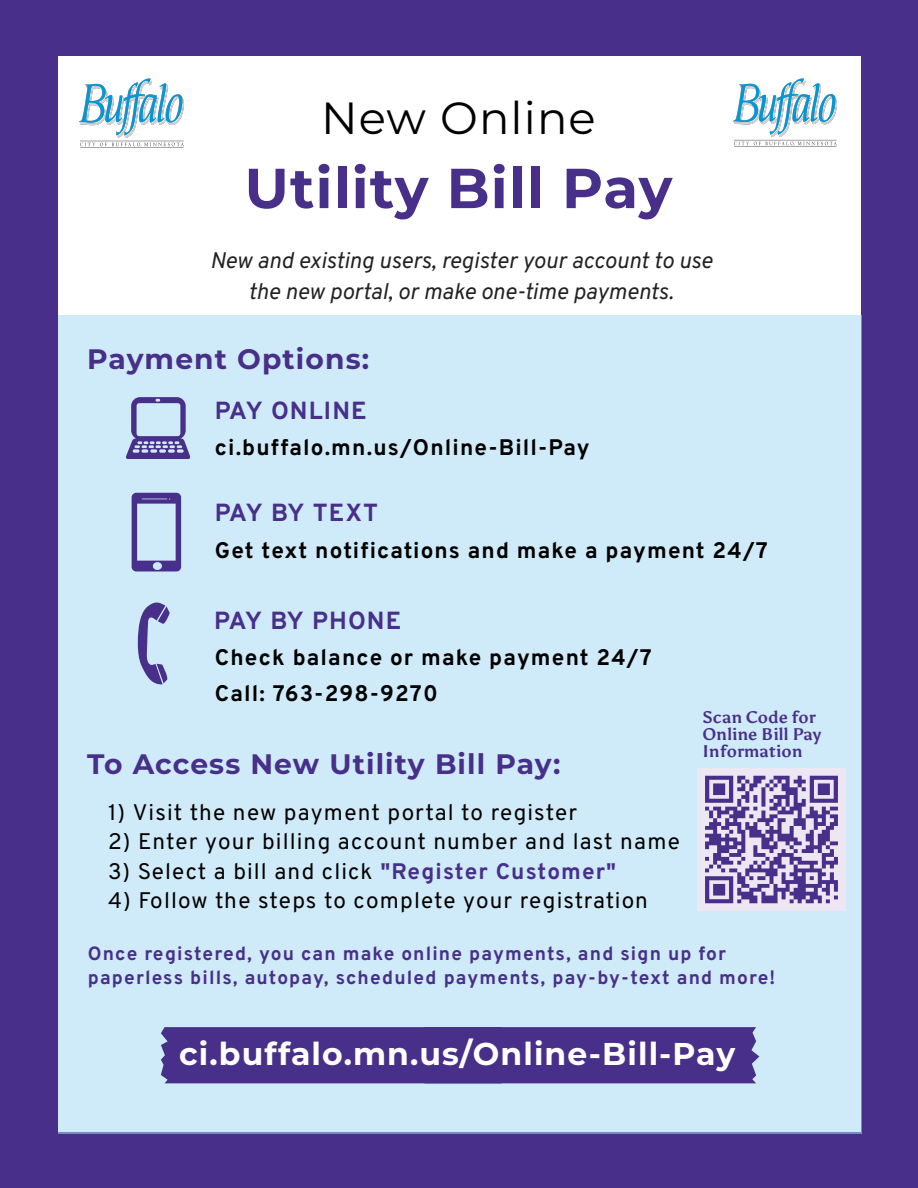
<style>
.page{position:relative;width:918px;height:1188px;background:#482f8a}
.page>*{position:absolute;margin:0;border:0;box-sizing:border-box;transform-origin:0 0}
.t1{font:700 56.25px "Montserrat";letter-spacing:.02em;color:#482f8a}
.t2{font:45px "Montserrat";letter-spacing:.025em;color:#000}
.t3{font:700 31.5px "Montserrat";letter-spacing:.035em;color:#fff}
.t4{font:700 28.2px "Montserrat";letter-spacing:.04em;color:#482f8a}
.t5{font:700 24.75px "Overpass";letter-spacing:.04em;color:#482f8a}
.t6{font:700 24.75px "Overpass";letter-spacing:.005em;color:#482f8a}
.t7{font:22.5px "Overpass";letter-spacing:.05em;color:#000}
.t8{font:700 22.5px "Overpass";letter-spacing:.05em;color:#000}
.t9{font:italic 22.5px "Overpass";color:#222}
.t10{font:700 19.2px/24.8px "Overpass";letter-spacing:.06em;color:#482f8a}
.t11{font:700 16.8px/16.8px "Asul";color:#482f8a}
.s1{font-weight:700;color:#482f8a}
</style>
<div class="page">
<div style="left:58px;top:56px;width:803px;height:1076px;background:#fff"></div>
<div style="left:58px;top:315px;width:804px;height:819px;background:#cfeaf8"></div>
<img style="left:80px;top:79px;width:103px;height:68px">
<img style="left:734px;top:79px;width:103px;height:67px">
<svg style="left:126px;top:397px;width:65px;height:62px"></svg>
<svg style="left:132px;top:493px;width:49px;height:79px"></svg>
<svg style="left:137px;top:602px;width:33px;height:83px"></svg>
<div style="left:161px;top:1027px;width:598px;height:56px;background:#482f8a"></div>
<img style="left:698px;top:768px;width:148px;height:142px">
<p class="t2" style="left:321px;top:90px;width:276px">New Online</p>
<p class="t1" style="left:245px;top:154px;width:429px">Utility Bill Pay</p>
<p class="t9" style="left:210px;top:248px;width:504px">New and existing users, register your account to use</p>
<p class="t9" style="left:249px;top:279px;width:426px">the new portal, or make one-time payments.</p>
<p class="t4" style="left:87px;top:342px;width:283px">Payment Options:</p>
<p class="t5" style="left:215px;top:397px;width:153px">PAY ONLINE</p>
<p class="t8" style="left:215px;top:435px;width:376px">ci.buffalo.mn.us/Online-Bill-Pay</p>
<p class="t6" style="left:215px;top:499px;width:165px">PAY BY TEXT</p>
<p class="t8" style="left:215px;top:538px;width:555px">Get text notifications and make a payment 24/7</p>
<p class="t5" style="left:214px;top:607px;width:188px">PAY BY PHONE</p>
<p class="t8" style="left:215px;top:645px;width:439px">Check balance or make payment 24/7</p>
<p class="t8" style="left:215px;top:681px;width:224px">Call: 763-298-9270</p>
<p class="t11" style="left:702px;top:709px;width:120px">Scan Code for<br>Online Bill Pay<br>Information</p>
<p class="t4" style="left:87px;top:747px;width:475px">To Access New Utility Bill Pay:</p>
<p class="t7" style="left:108px;top:800px;width:471px">1) Visit the new payment portal to register</p>
<p class="t7" style="left:108px;top:830px;width:574px">2) Enter your billing account number and last name</p>
<p class="t7" style="left:108px;top:859px;width:510px">3) Select a bill and click <span class="s1">"Register Customer"</span></p>
<p class="t7" style="left:108px;top:888px;width:541px">4) Follow the steps to complete your registration</p>
<p class="t10" style="left:88px;top:942px;width:689px">Once registered, you can make online payments, and sign up for paperless bills, autopay, scheduled payments, pay-by-text and more!</p>
<p class="t3" style="left:179px;top:1035px;width:558px">ci.buffalo.mn.us/Online-Bill-Pay</p>
</div>
